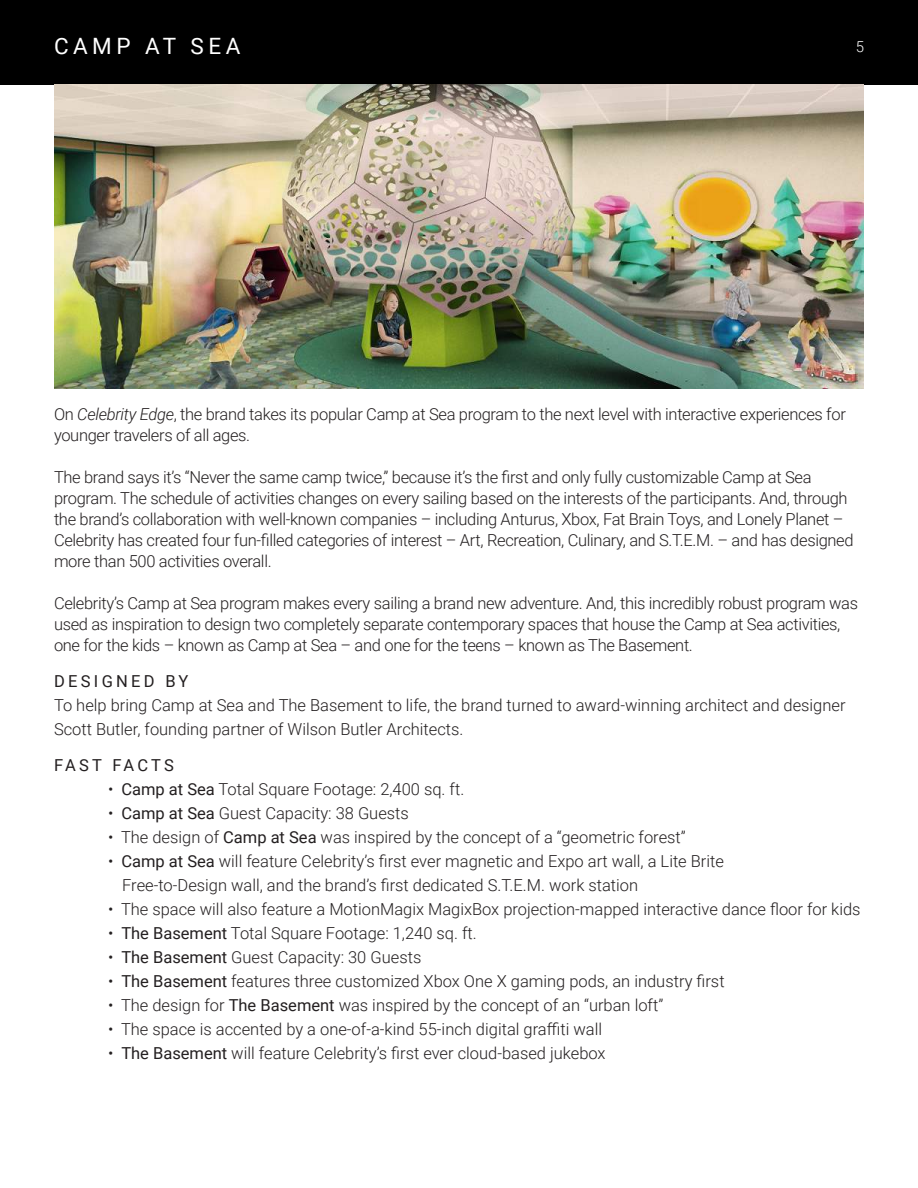
<style>
.page{position:relative;width:918px;height:1188px;background:#fff}
.page>*{position:absolute;margin:0;border:0;box-sizing:border-box;transform-origin:0 0}
.t1{font:22.5px "Roboto";letter-spacing:.2em;color:#fff}
.t2{font:300 16.5px/24px "Roboto";color:#231f20}
.t3{font:300 16.5px/21px "Roboto";letter-spacing:-.02em;color:#231f20}
.t4{font:16.5px "Roboto";letter-spacing:.2em;color:#231f20}
.t5{font:300 15px "Roboto";color:#fff}
.s1{font-style:italic}
.s2{font-weight:400}
</style>
<div class="page">
<div style="left:0;top:0;width:918px;height:84px;background:#000"></div>
<img style="left:54px;top:84px;width:810px;height:305px">
<h1 class="t1" style="left:54px;top:31px;width:188px">CAMP AT SEA</h1>
<p class="t5" style="left:856px;top:36px;width:10px">5</p>
<p class="t3" style="left:54px;top:403px;width:793px">On <span class="s1">Celebrity Edge</span>, the brand takes its popular Camp at Sea program to the next level with interactive experiences for younger travelers of all ages.</p>
<p class="t3" style="left:54px;top:466px;width:801px">The brand says it’s “Never the same camp twice,” because it’s the first and only fully customizable Camp at Sea program. The schedule of activities changes on every sailing based on the interests of the participants. And, through the brand’s collaboration with well-known companies – including Anturus, Xbox, Fat Brain Toys, and Lonely Planet – Celebrity has created four fun-filled categories of interest – Art, Recreation, Culinary, and S.T.E.M. – and has designed more than 500 activities overall.</p>
<p class="t3" style="left:54px;top:592px;width:806px">Celebrity’s Camp at Sea program makes every sailing a brand new adventure. And, this incredibly robust program was used as inspiration to design two completely separate contemporary spaces that house the Camp at Sea activities, one for the kids – known as Camp at Sea – and one for the teens – known as The Basement.</p>
<p class="t4" style="left:54px;top:670px;width:136px">DESIGNED BY</p>
<p class="t2" style="left:54px;top:693px;width:793px">To help bring Camp at Sea and The Basement to life, the brand turned to award-winning architect and designer<br>Scott Butler, founding partner of Wilson Butler Architects.</p>
<p class="t4" style="left:54px;top:754px;width:122px">FAST FACTS</p>
<p class="t2" style="left:108px;top:777px;width:358px">• <span class="s2">Camp at Sea</span> Total Square Footage: 2,400 sq. ft.</p>
<p class="t2" style="left:108px;top:801px;width:302px">• <span class="s2">Camp at Sea</span> Guest Capacity: 38 Guests</p>
<p class="t2" style="left:108px;top:825px;width:579px">• The design of <span class="s2">Camp at Sea</span> was inspired by the concept of a “geometric forest”</p>
<p class="t2" style="left:122px;top:849px;width:603px;text-indent:-14px">• <span class="s2">Camp at Sea</span> will feature Celebrity’s first ever magnetic and Expo art wall, a Lite Brite<br>Free-to-Design wall, and the brand’s first dedicated S.T.E.M. work station</p>
<p class="t2" style="left:108px;top:897px;width:754px">• The space will also feature a MotionMagix MagixBox projection-mapped interactive dance floor for kids</p>
<p class="t2" style="left:108px;top:921px;width:370px">• <span class="s2">The Basement</span> Total Square Footage: 1,240 sq. ft.</p>
<p class="t2" style="left:108px;top:945px;width:315px">• <span class="s2">The Basement</span> Guest Capacity: 30 Guests</p>
<p class="t2" style="left:108px;top:969px;width:618px">• <span class="s2">The Basement</span> features three customized Xbox One X gaming pods, an industry first</p>
<p class="t2" style="left:108px;top:993px;width:557px">• The design for <span class="s2">The Basement</span> was inspired by the concept of an “urban loft”</p>
<p class="t2" style="left:108px;top:1017px;width:496px">• The space is accented by a one-of-a-kind 55-inch digital graffiti wall</p>
<p class="t2" style="left:108px;top:1041px;width:499px">• <span class="s2">The Basement</span> will feature Celebrity’s first ever cloud-based jukebox</p>
</div>
